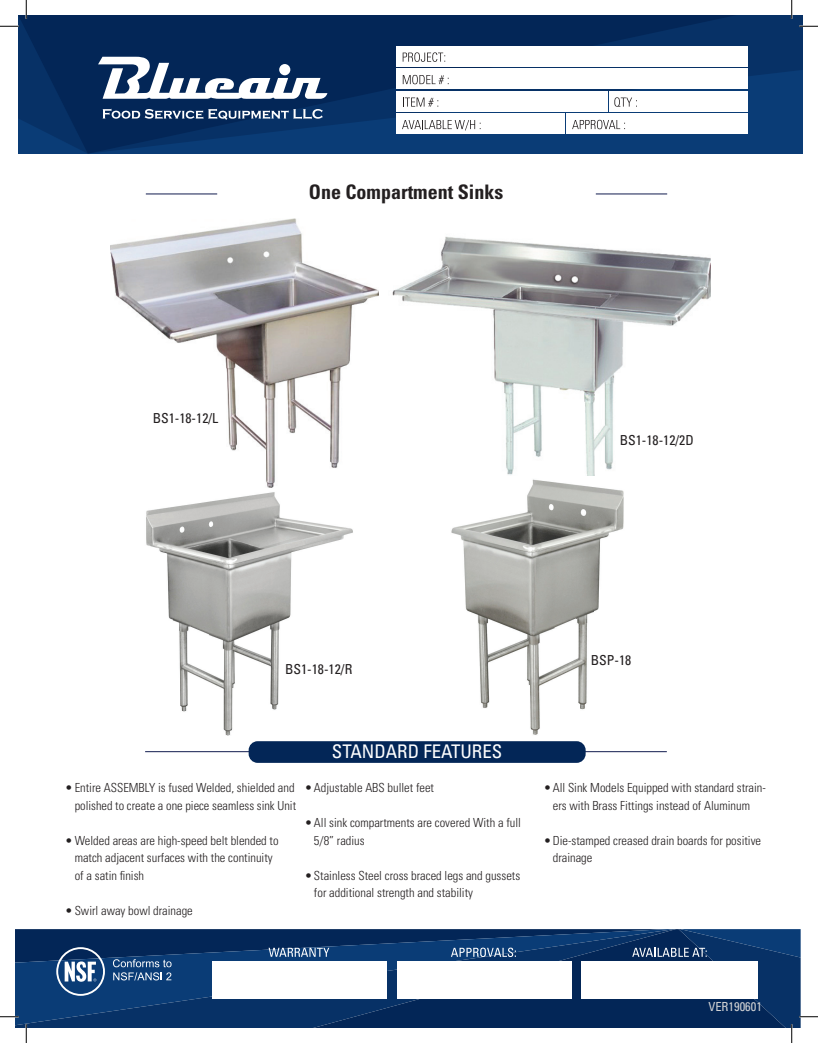
<style>
.page{position:relative;width:818px;height:1043px;background:#fff}
.page>*{position:absolute;margin:0;border:0;box-sizing:border-box;transform-origin:0 0}
.t1{font:700 condensed 20px "Univers LT Std";color:#231f20}
.t2{font:condensed 18.75px "Univers LT Std";color:#fff}
.t3{font:700 condensed 17.5px "Univers";color:#fff}
.t4{font:condensed 13.75px "Univers LT Std";color:#231f20}
.t5{font:300 condensed 12.5px/17.5px "Univers LT Std";color:#231f20}
.t6{font:condensed 12.5px "Univers LT Std";color:#d1d2d4}
</style>
<div class="page">
<img style="left:146px;top:492px;width:207px;height:243px">
<svg style="left:737px;top:15px;width:65px;height:139px;background:#0b3970"></svg>
<svg style="left:18px;top:15px;width:719px;height:139px;background:#082f63"></svg>
<svg style="left:98px;top:57px;width:229px;height:42px"></svg>
<div style="left:279px;top:64px;width:11px;height:11px;background:#fff;border-radius:50%"></div>
<svg style="left:103px;top:109px;width:220px;height:11px"></svg>
<div style="left:396px;top:46px;width:351px;height:20px;background:#fff"></div>
<div style="left:396px;top:68px;width:351px;height:21px;background:#fff"></div>
<svg style="left:402px;top:52px;width:43px;height:10px"></svg>
<svg style="left:403px;top:75px;width:46px;height:9px"></svg>
<div style="left:608px;top:91px;width:139px;height:20px;background:#fff"></div>
<div style="left:396px;top:91px;width:211px;height:20px;background:#fff"></div>
<div style="left:396px;top:113px;width:168px;height:21px;background:#fff"></div>
<div style="left:566px;top:113px;width:181px;height:21px;background:#fff"></div>
<svg style="left:403px;top:97px;width:35px;height:10px"></svg>
<svg style="left:614px;top:97px;width:23px;height:10px"></svg>
<svg style="left:402px;top:120px;width:78px;height:10px"></svg>
<svg style="left:572px;top:120px;width:53px;height:9px"></svg>
<hr style="left:145px;top:751px;width:521px;height:1px;background:#121c4f">
<div style="left:248px;top:741px;width:337px;height:22px;background:#032657;border-radius:9px"></div>
<hr style="left:146px;top:194px;width:71px;height:1px;background:#121c4f">
<hr style="left:595px;top:194px;width:72px;height:1px;background:#121c4f">
<img style="left:392px;top:236px;width:318px;height:240px">
<img style="left:110px;top:219px;width:269px;height:269px">
<img style="left:451px;top:479px;width:173px;height:256px">
<svg style="left:0;top:25px;width:19px;height:2px"></svg>
<svg style="left:799px;top:25px;width:19px;height:2px"></svg>
<svg style="left:25px;top:0;width:2px;height:19px"></svg>
<svg style="left:790px;top:0;width:2px;height:19px"></svg>
<svg style="left:0;top:929px;width:818px;height:113px"></svg>
<h1 class="t1" style="left:309px;top:180px;width:196px">One Compartment Sinks</h1>
<p class="t4" style="left:153px;top:409px;width:67px">BS1-18-12/L</p>
<p class="t4" style="left:619px;top:432px;width:76px">BS1-18-12/2D</p>
<p class="t4" style="left:285px;top:660px;width:69px">BS1-18-12/R</p>
<p class="t4" style="left:591px;top:651px;width:42px">BSP-18</p>
<p class="t5" style="left:65px;top:779px;width:232px;text-align:right">• Entire ASSEMBLY is fused Welded, shielded and polished to create a one piece seamless sink Unit</p>
<p class="t5" style="left:75px;top:831px;width:205px;text-indent:-10px">• Welded areas are high-speed belt blended to match adjacent surfaces with the continuity of a satin finish</p>
<p class="t5" style="left:65px;top:901px;width:129px">• Swirl away bowl drainage</p>
<h2 class="t2" style="left:332px;top:739px;width:172px">STANDARD FEATURES</h2>
<h3 class="t3" style="left:332px;top:742px;width:161px">STANDARD FEATURES</h3>
<p class="t5" style="left:305px;top:779px;width:131px">•Adjustable ABS bullet feet</p>
<p class="t5" style="left:314px;top:814px;width:208px;text-indent:-9px">•All sink compartments are covered With a full<br>5/8” radius</p>
<p class="t5" style="left:314px;top:866px;width:208px;text-indent:-9px">•Stainless Steel cross braced legs and gussets for additional strength and stability</p>
<p class="t5" style="left:544px;top:779px;width:224px;text-align:center">•All Sink Models Equipped with standard strain&shy;ers with Brass Fittings instead of Aluminum</p>
<p class="t5" style="left:552px;top:831px;width:210px;text-indent:-9px">•Die-stamped creased drain boards for positive drainage</p>
<p class="t6" style="left:708px;top:998px;width:55px">VER190601</p>
</div>
